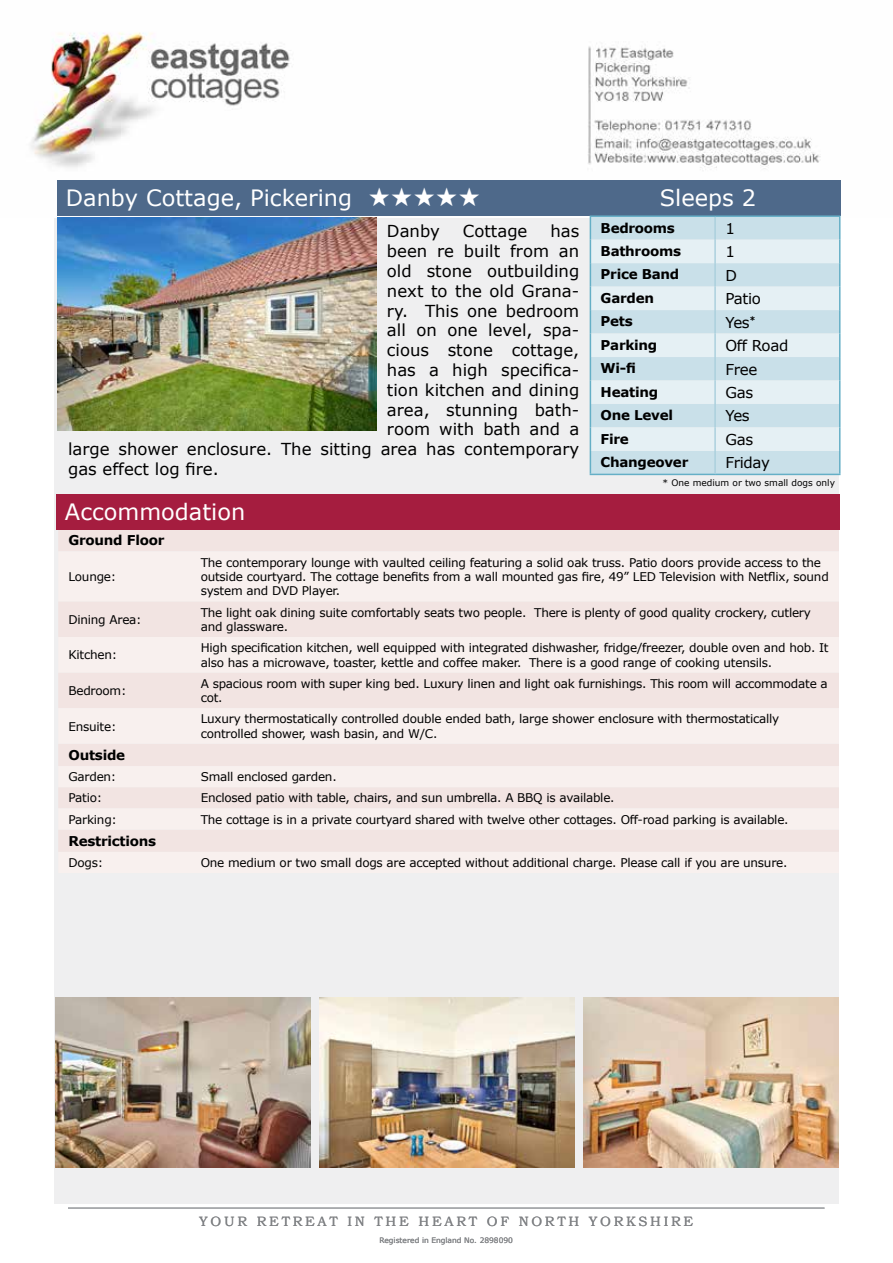
<style>
.page{position:relative;width:893px;height:1263px;background:#fff}
.page>*{position:absolute;margin:0;border:0;box-sizing:border-box;transform-origin:0 0}
.t1{font:22.5px "Verdana";color:#fff}
.t2{font:16.5px "Verdana";color:#000}
.t3{font:15px "Verdana";letter-spacing:-.02em;color:#000}
.t4{font:700 13.5px "Verdana";letter-spacing:-.02em;color:#000}
.t5{font:13.5px "Bookman Old Style";letter-spacing:.2em;color:#808285}
.t6{font:12px/14.4px "Verdana";letter-spacing:-.02em;color:#000}
.t7{font:9px "Verdana";color:#000}
.t8{font:7.5px "Verdana";color:#808285}
.s1{font-family:"Adobe Song Std";font-weight:300}
</style>
<div class="page">
<div style="left:54px;top:191px;width:785px;height:1012px;background:#efeff0"></div>
<img style="left:31px;top:32px;width:810px;height:185px">
<hr style="left:68px;top:1207px;width:756px;height:2px;background:#a7a9ac">
<div style="left:57px;top:180px;width:784px;height:35px;background:#4e698a"></div>
<div style="left:58px;top:529px;width:781px;height:22px;background:#f2e4e2"></div>
<svg style="left:58px;top:602px;width:781px;height:250px;fill:#f2e4e2"></svg>
<div style="left:56px;top:494px;width:784px;height:35px;background:#a51d3f"></div>
<div style="left:591px;top:217px;width:248px;height:257px;background:#c9e0e9"></div>
<svg style="left:591px;top:240px;width:248px;height:211px;fill:#e5f0f4"></svg>
<hr style="left:590px;top:215px;width:125px;height:2px;background:#65afc6">
<hr style="left:715px;top:215px;width:125px;height:2px;background:#65afc6">
<svg style="left:590px;top:217px;width:1px;height:257px"></svg>
<svg style="left:839px;top:217px;width:1px;height:257px"></svg>
<hr style="left:590px;top:474px;width:125px;height:1px;background:#65afc6">
<hr style="left:715px;top:474px;width:125px;height:1px;background:#65afc6">
<hr style="left:714px;top:217px;width:2px;height:23px;background:#abd0dd">
<hr style="left:714px;top:240px;width:2px;height:23px;background:#abd0dd">
<hr style="left:714px;top:263px;width:2px;height:24px;background:#abd0dd">
<hr style="left:714px;top:287px;width:2px;height:23px;background:#abd0dd">
<hr style="left:714px;top:310px;width:2px;height:24px;background:#abd0dd">
<hr style="left:714px;top:334px;width:2px;height:23px;background:#abd0dd">
<hr style="left:714px;top:357px;width:2px;height:23px;background:#abd0dd">
<hr style="left:714px;top:380px;width:2px;height:24px;background:#abd0dd">
<hr style="left:714px;top:404px;width:2px;height:23px;background:#abd0dd">
<hr style="left:714px;top:427px;width:2px;height:24px;background:#abd0dd">
<hr style="left:714px;top:451px;width:2px;height:23px;background:#abd0dd">
<img style="left:56px;top:997px;width:255px;height:170px">
<img style="left:319px;top:997px;width:255px;height:170px">
<img style="left:58px;top:218px;width:319px;height:213px">
<img style="left:583px;top:997px;width:255px;height:170px">
<h1 class="t1" style="left:66px;top:184px;width:416px">Danby Cottage, Pickering <span class="s1">★★★★★</span></h1>
<h1 class="t1" style="left:660px;top:184px;width:98px">Sleeps 2</h1>
<h2 class="t2" style="left:387px;top:221px;width:55px">Danby</h2>
<h2 class="t2" style="left:463px;top:221px;width:66px">Cottage</h2>
<h2 class="t2" style="left:550px;top:221px;width:30px">has</h2>
<h2 class="t2" style="left:387px;top:241px;width:194px">been re built from an</h2>
<h2 class="t2" style="left:387px;top:260px;width:194px">old stone outbuilding</h2>
<h2 class="t2" style="left:387px;top:280px;width:194px">next to the old Grana-</h2>
<h2 class="t2" style="left:387px;top:300px;width:194px">ry. This one bedroom</h2>
<h2 class="t2" style="left:387px;top:320px;width:194px">all on one level, spa-</h2>
<h2 class="t2" style="left:387px;top:340px;width:194px">cious stone cottage,</h2>
<h2 class="t2" style="left:387px;top:359px;width:194px">has a high specifica-</h2>
<h2 class="t2" style="left:387px;top:379px;width:194px">tion kitchen and dining</h2>
<h2 class="t2" style="left:387px;top:399px;width:194px">area, stunning bath-</h2>
<h2 class="t2" style="left:387px;top:419px;width:194px">room with bath and a</h2>
<h2 class="t2" style="left:68px;top:439px;width:513px">large shower enclosure. The sitting area has contemporary</h2>
<h2 class="t2" style="left:68px;top:458px;width:152px">gas effect log fire.</h2>
<h1 class="t1" style="left:65px;top:497px;width:182px">Accommodation</h1>
<p class="t4" style="left:601px;top:219px;width:76px">Bedrooms</p>
<p class="t3" style="left:725px;top:219px;width:11px">1</p>
<p class="t4" style="left:601px;top:242px;width:82px">Bathrooms</p>
<p class="t3" style="left:725px;top:242px;width:11px">1</p>
<p class="t4" style="left:601px;top:266px;width:80px">Price Band</p>
<p class="t3" style="left:725px;top:266px;width:13px">D</p>
<p class="t4" style="left:601px;top:289px;width:55px">Garden</p>
<p class="t3" style="left:725px;top:289px;width:37px">Patio</p>
<p class="t4" style="left:601px;top:313px;width:34px">Pets</p>
<p class="t3" style="left:725px;top:313px;width:32px">Yes<sup>*</sup></p>
<p class="t4" style="left:601px;top:336px;width:58px">Parking</p>
<p class="t3" style="left:725px;top:336px;width:65px">Off Road</p>
<p class="t4" style="left:601px;top:360px;width:37px">Wi-fi</p>
<p class="t3" style="left:725px;top:359px;width:34px">Free</p>
<p class="t4" style="left:601px;top:383px;width:59px">Heating</p>
<p class="t3" style="left:725px;top:383px;width:29px">Gas</p>
<p class="t4" style="left:601px;top:407px;width:74px">One Level</p>
<p class="t3" style="left:725px;top:406px;width:26px">Yes</p>
<p class="t4" style="left:601px;top:430px;width:30px">Fire</p>
<p class="t3" style="left:725px;top:430px;width:29px">Gas</p>
<p class="t4" style="left:601px;top:454px;width:89px">Changeover</p>
<p class="t3" style="left:725px;top:453px;width:46px">Friday</p>
<p class="t7" style="left:662px;top:477px;width:174px">* One medium or two small dogs only</p>
<p class="t4" style="left:69px;top:532px;width:97px">Ground Floor</p>
<p class="t6" style="left:69px;top:570px;width:49px">Lounge:</p>
<p class="t6" style="left:201px;top:555px;width:629px">The contemporary lounge with vaulted ceiling featuring a solid oak truss. Patio doors provide access to the outside courtyard. The cottage benefits from a wall mounted gas fire, 49” LED Television with Netflix, sound system and DVD Player.</p>
<p class="t6" style="left:69px;top:612px;width:75px">Dining Area:</p>
<p class="t6" style="left:201px;top:605px;width:612px">The light oak dining suite comfortably seats two people. There is plenty of good quality crockery, cutlery and glassware.</p>
<p class="t6" style="left:69px;top:648px;width:50px">Kitchen:</p>
<p class="t6" style="left:201px;top:641px;width:629px">High specification kitchen, well equipped with integrated dishwasher, fridge/freezer, double oven and hob. It also has a microwave, toaster, kettle and coffee maker. There is a good range of cooking utensils.</p>
<p class="t6" style="left:69px;top:683px;width:59px">Bedroom:</p>
<p class="t6" style="left:201px;top:676px;width:628px">A spacious room with super king bed. Luxury linen and light oak furnishings. This room will accommodate a cot.</p>
<p class="t6" style="left:69px;top:719px;width:49px">Ensuite:</p>
<p class="t6" style="left:201px;top:712px;width:580px">Luxury thermostatically controlled double ended bath, large shower enclosure with thermostatically controlled shower, wash basin, and W/C.</p>
<p class="t4" style="left:69px;top:746px;width:58px">Outside</p>
<p class="t6" style="left:69px;top:770px;width:49px">Garden:</p>
<p class="t6" style="left:201px;top:770px;width:137px">Small enclosed garden.</p>
<p class="t6" style="left:69px;top:791px;width:35px">Patio:</p>
<p class="t6" style="left:201px;top:791px;width:415px">Enclosed patio with table, chairs, and sun umbrella. A BBQ is available.</p>
<p class="t6" style="left:69px;top:812px;width:50px">Parking:</p>
<p class="t6" style="left:201px;top:812px;width:589px">The cottage is in a private courtyard shared with twelve other cottages. Off-road parking is available.</p>
<p class="t4" style="left:69px;top:832px;width:89px">Restrictions</p>
<p class="t6" style="left:69px;top:856px;width:36px">Dogs:</p>
<p class="t6" style="left:201px;top:856px;width:588px">One medium or two small dogs are accepted without additional charge. Please call if you are unsure.</p>
<p class="t5" style="left:199px;top:1212px;width:495px">YOUR RETREAT IN THE HEART OF NORTH YORKSHIRE</p>
<p class="t8" style="left:379px;top:1236px;width:135px">Registered in England No. 2898090</p>
</div>
